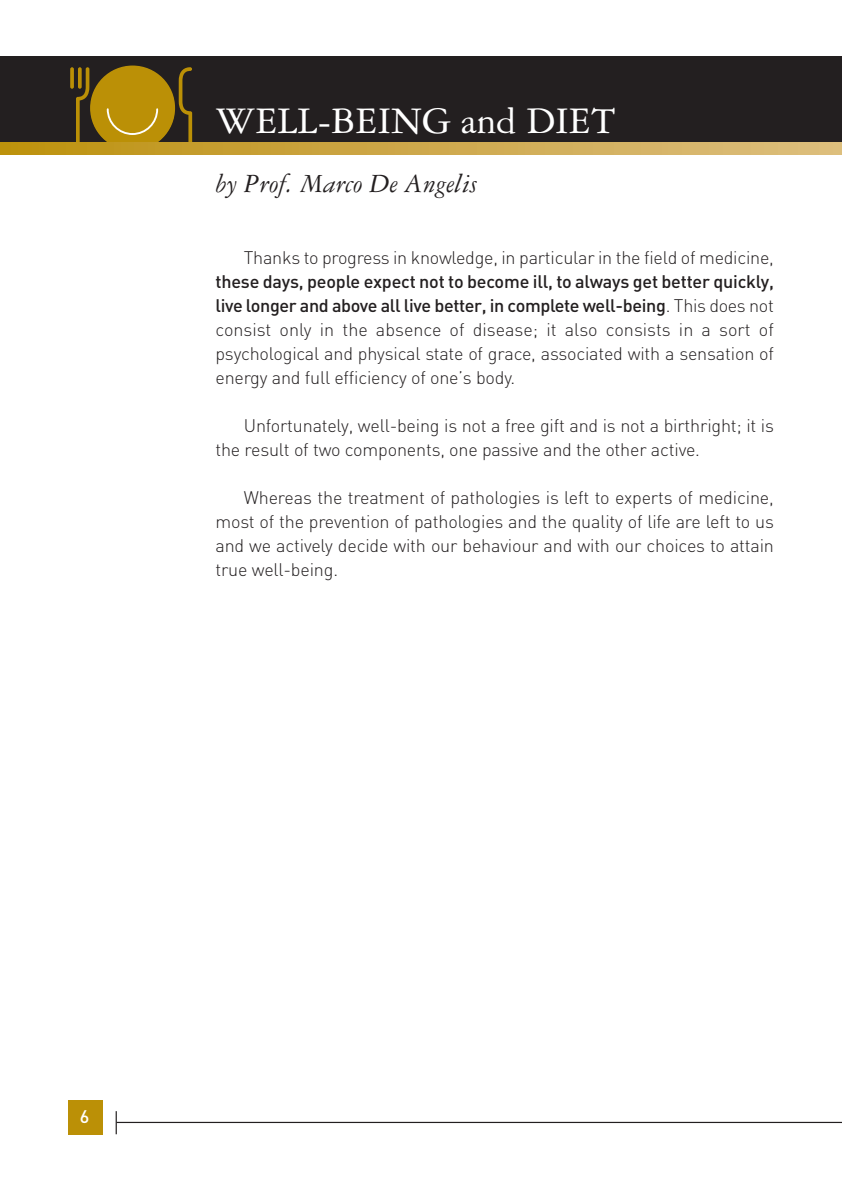
<style>
.page{position:relative;width:842px;height:1191px;background:#fff}
.page>*{position:absolute;margin:0;border:0;box-sizing:border-box;transform-origin:0 0}
.t1{font:40px "Garamond 3 LT Std";color:#fff}
.t2{font:italic 28px "Garamond 3 LT Std";color:#231f20}
.t3{font:300 18px/24px "DIN";letter-spacing:-.01em;color:#231f20;text-align:justify}
.t4{font:500 18px "DIN";color:#fff}
.s1{font-weight:500}
</style>
<div class="page">
<svg style="left:0;top:142px;width:842px;height:13px;background:#cda848"></svg>
<div style="left:0;top:57px;width:842px;height:85px;background:#231f20"></div>
<svg style="left:70px;top:67px;width:4px;height:22px"></svg>
<svg style="left:76px;top:66px;width:116px;height:76px"></svg>
<hr style="left:116px;top:1121px;width:726px;height:2px;background:#231f20">
<svg style="left:116px;top:1111px;width:1px;height:23px"></svg>
<div style="left:68px;top:1100px;width:34px;height:34px;background:#bb9006"></div>
<h1 class="t1" style="left:215px;top:107px;width:401px">WELL-BEING and DIET</h1>
<h2 class="t2" style="left:215px;top:174px;width:264px">by Prof. Marco De Angelis</h2>
<p class="t3" style="left:244px;top:246px;width:531px">Thanks to progress in knowledge, in particular in the field of medicine,</p>
<p class="t3" style="left:215px;top:270px;width:560px"><span class="s1">these days, people expect not to become ill, to always get better quickly, live longer and above all live better, in complete well-being</span>. This does not consist only in the absence of disease; it also consists in a sort of psychological and physical state of grace, associated with a sensation of energy and full efficiency of one’s body.</p>
<p class="t3" style="left:215px;top:414px;width:560px;text-indent:28px">Unfortunately, well-being is not a free gift and is not a birthright; it is the result of two components, one passive and the other active.</p>
<p class="t3" style="left:215px;top:486px;width:560px;text-indent:28px">Whereas the treatment of pathologies is left to experts of medicine, most of the prevention of pathologies and the quality of life are left to us and we actively decide with our behaviour and with our choices to attain true well-being.</p>
<p class="t4" style="left:80px;top:1106px;width:11px">6</p>
</div>
